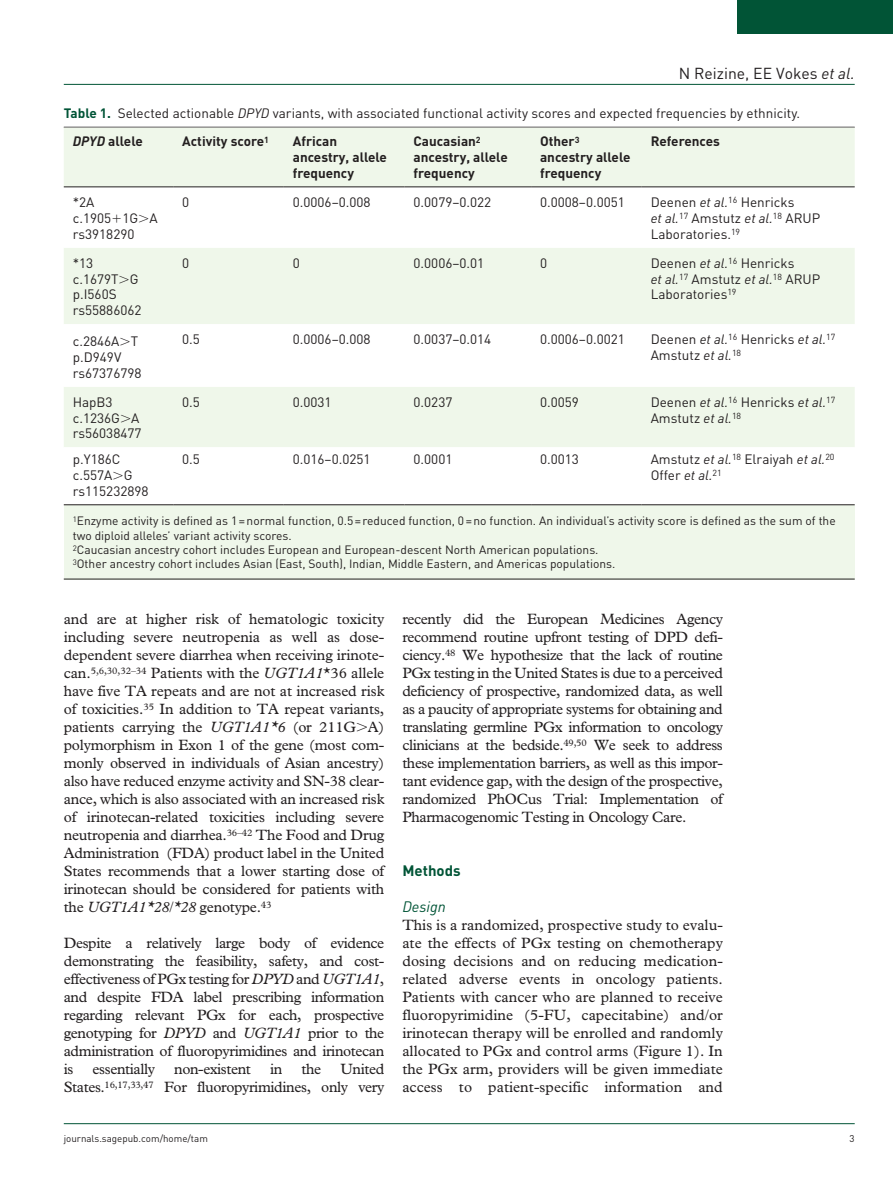
<style>
.page{position:relative;width:893px;height:1191px;background:#fff}
.page>*{position:absolute;margin:0;border:0;box-sizing:border-box;transform-origin:0 0}
.t1{font:15.75px "DIN";color:#231f20}
.t2{font:15px/18px "Plantin Std";letter-spacing:-.025em;color:#231f20;text-align:justify}
.t3{font:700 15px "DIN";color:#015436}
.t4{font:italic 15px "DIN";color:#015436}
.t5{font:13.5px/15.8px "DIN";color:#231f20}
.t6{font:700 13.5px/15.8px "DIN";color:#231f20}
.t7{font:12px/14.2px "DIN";color:#231f20}
.t8{font:9.75px "DIN";color:#231f20}
.s1{font-style:italic}
.s2{font-weight:700;color:#015436}
.s3{font-weight:700;font-style:italic}
.s4{font-weight:700}
</style>
<div class="page">
<hr style="left:64px;top:84px;width:791px;height:1px;background:#015436">
<hr style="left:64px;top:1123px;width:791px;height:1px;background:#015436">
<div style="left:738px;top:0;width:155px;height:34px;background:#015436"></div>
<div style="left:64px;top:504px;width:791px;height:76px;background:#eff7ea"></div>
<hr style="left:64px;top:127px;width:791px;height:1px;background:#231f20">
<hr style="left:64px;top:578px;width:791px;height:1px;background:#231f20">
<div style="left:64px;top:128px;width:791px;height:58px;background:#eff7ea"></div>
<svg style="left:64px;top:187px;width:791px;height:260px;fill:#eff7ea"></svg>
<hr style="left:64px;top:186px;width:109px;height:1px;background:#231f20">
<hr style="left:173px;top:186px;width:111px;height:1px;background:#231f20">
<hr style="left:284px;top:186px;width:121px;height:1px;background:#231f20">
<hr style="left:405px;top:186px;width:126px;height:1px;background:#231f20">
<hr style="left:531px;top:186px;width:111px;height:1px;background:#231f20">
<hr style="left:642px;top:186px;width:213px;height:1px;background:#231f20">
<hr style="left:64px;top:504px;width:109px;height:1px;background:#231f20">
<hr style="left:173px;top:504px;width:111px;height:1px;background:#231f20">
<hr style="left:284px;top:504px;width:121px;height:1px;background:#231f20">
<hr style="left:405px;top:504px;width:126px;height:1px;background:#231f20">
<hr style="left:531px;top:504px;width:111px;height:1px;background:#231f20">
<hr style="left:642px;top:504px;width:213px;height:1px;background:#231f20">
<svg style="left:113px;top:215px;width:8px;height:8px"></svg>
<svg style="left:139px;top:215px;width:9px;height:7px"></svg>
<svg style="left:120px;top:275px;width:9px;height:8px"></svg>
<svg style="left:121px;top:338px;width:9px;height:8px"></svg>
<svg style="left:121px;top:414px;width:9px;height:8px"></svg>
<p class="t1" style="left:679px;top:63px;width:178px">N Reizine, EE Vokes <span class="s1">et al.</span></p>
<p class="t5" style="left:73px;top:98px;width:729px;line-height:28.5px;text-indent:-9px"><span class="s2">Table 1.</span> Selected actionable <span class="s1">DPYD</span> variants, with associated functional activity scores and expected frequencies by ethnicity.<br><span class="s3">DPYD</span> <span class="s4">allele</span></p>
<p class="t6" style="left:182px;top:133px;width:88px">Activity score<sup>1</sup></p>
<p class="t6" style="left:293px;top:133px;width:96px">African ancestry, allele frequency</p>
<p class="t6" style="left:414px;top:133px;width:96px">Caucasian<sup>2 </sup>ancestry, allele frequency</p>
<p class="t6" style="left:540px;top:133px;width:92px">Other<sup>3 </sup>ancestry allele frequency</p>
<p class="t6" style="left:651px;top:133px;width:71px">References</p>
<p class="t5" style="left:73px;top:194px;width:87px">*2A<br>c.1905 1G A rs3918290</p>
<p class="t5" style="left:182px;top:194px;width:9px">0</p>
<p class="t5" style="left:293px;top:194px;width:79px">0.0006–0.008</p>
<p class="t5" style="left:414px;top:194px;width:79px">0.0079–0.022</p>
<p class="t5" style="left:540px;top:194px;width:86px">0.0008–0.0051</p>
<p class="t5" style="left:651px;top:194px;width:171px">Deenen <span class="s1">et al.</span><sup>16</sup> Henricks<br><span class="s1">et al.</span><sup>17</sup> Amstutz <span class="s1">et al.</span><sup>18</sup> ARUP<br>Laboratories.<sup>19</sup></p>
<p class="t5" style="left:73px;top:255px;width:70px">*13 c.1679T G p.I560S rs55886062</p>
<p class="t5" style="left:182px;top:255px;width:9px">0</p>
<p class="t5" style="left:293px;top:255px;width:9px">0</p>
<p class="t5" style="left:414px;top:255px;width:72px">0.0006–0.01</p>
<p class="t5" style="left:540px;top:255px;width:9px">0</p>
<p class="t5" style="left:651px;top:255px;width:171px">Deenen <span class="s1">et al.</span><sup>16</sup> Henricks<br><span class="s1">et al.</span><sup>17</sup> Amstutz <span class="s1">et al.</span><sup>18</sup> ARUP<br>Laboratories<sup>19</sup></p>
<p class="t5" style="left:73px;top:333px;width:70px">c.2846A T p.D949V rs67376798</p>
<p class="t5" style="left:182px;top:331px;width:19px">0.5</p>
<p class="t5" style="left:293px;top:331px;width:79px">0.0006–0.008</p>
<p class="t5" style="left:414px;top:331px;width:79px">0.0037–0.014</p>
<p class="t5" style="left:540px;top:331px;width:86px">0.0006–0.0021</p>
<p class="t5" style="left:651px;top:331px;width:186px">Deenen <span class="s1">et al.</span><sup>16</sup> Henricks <span class="s1">et al.</span><sup>17<br></sup>Amstutz <span class="s1">et al.</span><sup>18</sup></p>
<p class="t5" style="left:73px;top:394px;width:70px">HapB3 c.1236G A rs56038477</p>
<p class="t5" style="left:182px;top:394px;width:19px">0.5</p>
<p class="t5" style="left:293px;top:394px;width:40px">0.0031</p>
<p class="t5" style="left:414px;top:394px;width:40px">0.0237</p>
<p class="t5" style="left:540px;top:394px;width:40px">0.0059</p>
<p class="t5" style="left:651px;top:394px;width:186px">Deenen <span class="s1">et al.</span><sup>16</sup> Henricks <span class="s1">et al.</span><sup>17<br></sup>Amstutz <span class="s1">et al.</span><sup>18</sup></p>
<p class="t5" style="left:73px;top:451px;width:77px">p.Y186C c.557A G rs115232898</p>
<p class="t5" style="left:182px;top:451px;width:19px">0.5</p>
<p class="t5" style="left:293px;top:451px;width:79px">0.016–0.0251</p>
<p class="t5" style="left:414px;top:451px;width:40px">0.0001</p>
<p class="t5" style="left:540px;top:451px;width:40px">0.0013</p>
<p class="t5" style="left:651px;top:451px;width:185px">Amstutz <span class="s1">et al.</span><sup>18</sup> Elraiyah <span class="s1">et al.</span><sup>20<br></sup>Offer <span class="s1">et al.</span><sup>21</sup></p>
<p class="t7" style="left:73px;top:514px;width:764px"><sup>1</sup>Enzyme activity is defined as 1=normal function, 0.5=reduced function, 0=no function. An individual’s activity score is defined as the sum of the two diploid alleles’ variant activity scores.<br><sup>2</sup>Caucasian ancestry cohort includes European and European-descent North American populations.<br><sup>3</sup>Other ancestry cohort includes Asian (East, South), Indian, Middle Eastern, and Americas populations.</p>
<p class="t2" style="left:64px;top:610px;width:322px">and are at higher risk of hematologic toxicity including severe neutropenia as well as dose&shy;dependent severe diarrhea when receiving irinote&shy;can.<sup>5,6,30,32–34</sup> Patients with the <span class="s1">UGT1A1</span>*36 allele have five TA repeats and are not at increased risk of toxicities.<sup>35</sup> In addition to TA repeat variants, patients carrying the <span class="s1">UGT1A1*6</span> (or 211G A) polymorphism in Exon 1 of the gene (most com&shy;monly observed in individuals of Asian ancestry) also have reduced enzyme activity and SN-38 clear&shy;ance, which is also associated with an increased risk of irinotecan-related toxicities including severe neutropenia and diarrhea.<sup>36–42</sup> The Food and Drug Administration (FDA) product label in the United States recommends that a lower starting dose of irinotecan should be considered for patients with the <span class="s1">UGT1A1*28/*28</span> genotype.<sup>43</sup></p>
<p class="t2" style="left:64px;top:934px;width:322px">Despite a relatively large body of evidence demonstrating the feasibility, safety, and cost&shy;effectiveness of PGx testing for <span class="s1">DPYD</span> and <span class="s1">UGT1A1</span>, and despite FDA label prescribing information regarding relevant PGx for each, prospective genotyping for <span class="s1">DPYD</span> and <span class="s1">UGT1A1</span> prior to the administration of fluoropyrimidines and irinotecan is</p>
<p class="t2" style="left:64px;top:1060px;width:322px;text-align:right">United<br>States.<sup>16,17,33,47</sup> For fluoropyrimidines, only very</p>
<p class="t2" style="left:93px;top:1060px;width:64px">essentially</p>
<p class="t2" style="left:174px;top:1060px;width:78px">non-existent</p>
<p class="t2" style="left:270px;top:1060px;width:14px">in</p>
<p class="t2" style="left:302px;top:1060px;width:21px">the</p>
<p class="t2" style="left:402px;top:610px;width:322px">recently did the European Medicines Agency recommend routine upfront testing of DPD defi&shy;ciency.<sup>48</sup> We hypothesize that the lack of routine PGx testing in the United States is due to a perceived deficiency of prospective, randomized data, as well as a paucity of appropriate systems for obtaining and translating germline PGx information to oncology clinicians at the bedside.<sup>49,50</sup> We seek to address these implementation barriers, as well as this impor&shy;tant evidence gap, with the design of the prospective, randomized PhOCus Trial: Implementation of Pharmacogenomic Testing in Oncology Care.</p>
<p class="t3" style="left:402px;top:861px;width:60px">Methods</p>
<p class="t4" style="left:402px;top:897px;width:45px">Design</p>
<p class="t2" style="left:402px;top:916px;width:322px">This is a randomized, prospective study to evalu&shy;ate the effects of PGx testing on chemotherapy dosing decisions and on reducing medication&shy;related adverse events in oncology patients.<br>Patients with cancer who are planned to receive fluoropyrimidine (5-FU, capecitabine) and/or irinotecan therapy will be enrolled and randomly allocated to PGx and control arms (Figure 1). In the PGx arm, providers will be given immediate access to patient-specific information and</p>
<p class="t8" style="left:64px;top:1132px;width:146px">journals.sagepub.com/home/tam</p>
<p class="t8" style="left:850px;top:1132px;width:7px">3</p>
</div>
